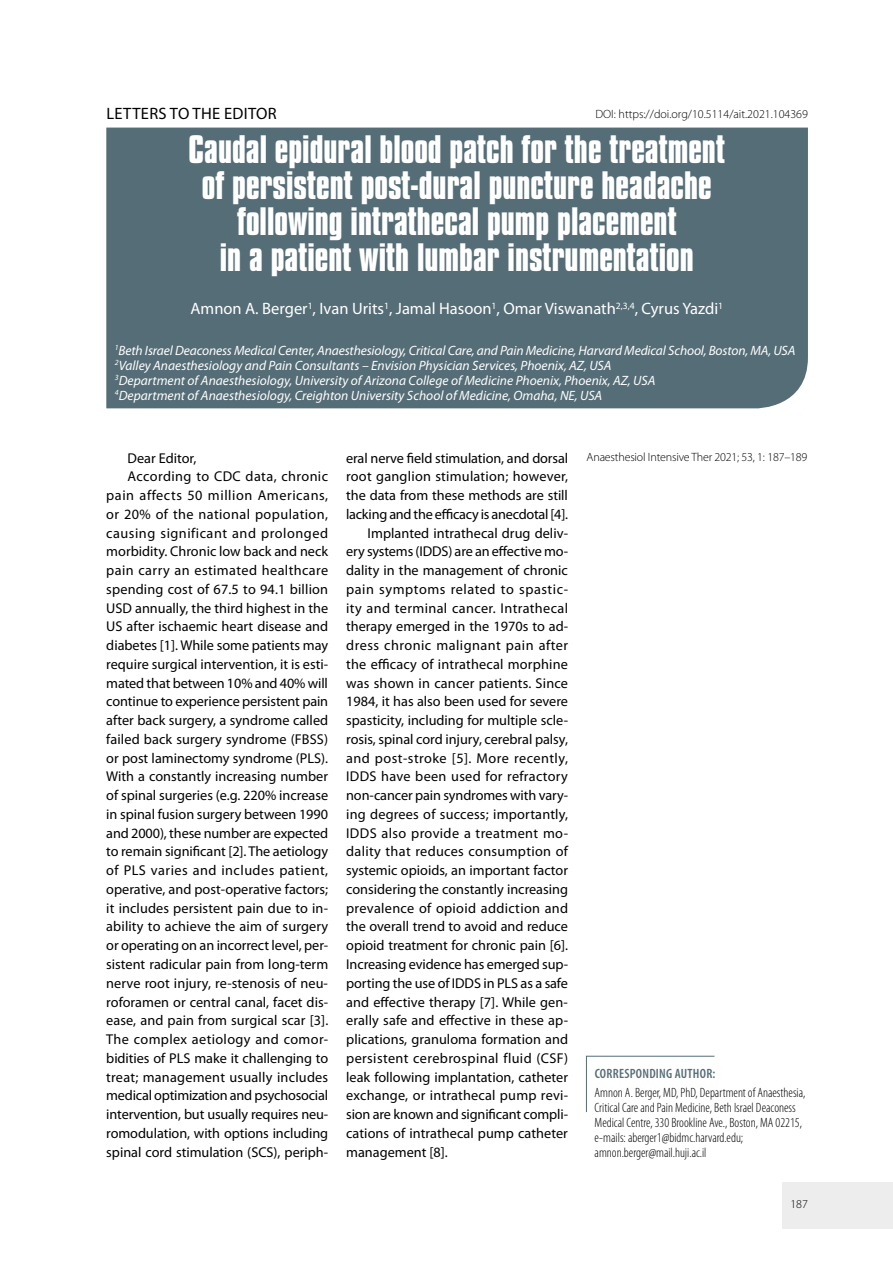
<style>
.page{position:relative;width:893px;height:1263px;background:#fff}
.page>*{position:absolute;margin:0;border:0;box-sizing:border-box;transform-origin:0 0}
.t1{font:700 33px/36px "Compacta PL";color:#fff;text-align:center}
.t2{font:16.5px "Myriad Pro";color:#fff}
.t3{font:16.5px "Myriad Pro";letter-spacing:.02em;color:#000}
.t4{font:14.25px "Myriad Pro";color:#000}
.t5{font:14.25px "Myriad Pro";letter-spacing:.025em;color:#000}
.t6{font:14.25px "Myriad Pro";letter-spacing:.035em;color:#000}
.t7{font:14.25px "Myriad Pro";letter-spacing:.03em;color:#000}
.t8{font:14.25px "Myriad Pro";letter-spacing:.04em;color:#000}
.t9{font:14.25px "Myriad Pro";letter-spacing:.02em;color:#000}
.t10{font:14.25px "Myriad Pro";letter-spacing:-.02em;color:#000}
.t11{font:italic 13.5px/15px "Myriad Pro";color:#fff}
.t12{font:300 condensed 13.5px/15px "Myriad Pro";color:#000}
.t13{font:600 condensed 13.5px "Myriad Pro";letter-spacing:.02em;color:#556d76}
.t14{font:300 12px "Myriad Pro";letter-spacing:-.015em;color:#000}
</style>
<div class="page">
<div style="left:782px;top:1182px;width:111px;height:47px;background:#ededed"></div>
<div style="left:106px;top:128px;width:702px;height:280px;background:#556d76"></div>
<svg style="left:586px;top:1055px;width:129px;height:58px"></svg>
<p class="t3" style="left:106px;top:103px;width:172px">LETTERS TO THE EDITOR</p>
<p class="t14" style="left:595px;top:107px;width:214px">DOI: https://doi.org/10.5114/ait.2021.104369</p>
<h1 class="t1" style="left:189px;top:132px;width:538px">Caudal epidural blood patch for the treatment of persistent post-dural puncture headache following intrathecal pump placement<br>in a patient with lumbar instrumentation</h1>
<p class="t2" style="left:191px;top:299px;width:534px">Amnon A. Berger<sup>1</sup>, Ivan Urits<sup>1</sup>, Jamal Hasoon<sup>1</sup>, Omar Viswanath<sup>2,3,4</sup>, Cyrus Yazdi<sup>1</sup></p>
<p class="t11" style="left:115px;top:343px;width:682px"><sup>1</sup>Beth Israel Deaconess Medical Center, Anaesthesiology, Critical Care, and Pain Medicine, Harvard Medical School, Boston, MA, USA <sup>2</sup>Valley Anaesthesiology and Pain Consultants – Envision Physician Services, Phoenix, AZ, USA<br><sup>3</sup>Department of Anaesthesiology, University of Arizona College of Medicine Phoenix, Phoenix, AZ, USA<br><sup>4</sup>Department of Anaesthesiology, Creighton University School of Medicine, Omaha, NE, USA</p>
<p class="t4" style="left:128px;top:449px;width:70px">Dear Editor,</p>
<p class="t7" style="left:128px;top:468px;width:202px">According to CDC data, chronic</p>
<p class="t8" style="left:106px;top:486px;width:223px">pain affects 50 million Americans,</p>
<p class="t7" style="left:106px;top:505px;width:223px">or 20% of the national population,</p>
<p class="t6" style="left:106px;top:524px;width:223px">causing significant and prolonged</p>
<p class="t4" style="left:106px;top:543px;width:223px">morbidity. Chronic low back and neck</p>
<p class="t7" style="left:106px;top:562px;width:223px">pain carry an estimated healthcare</p>
<p class="t4" style="left:106px;top:580px;width:223px">spending cost of 67.5 to 94.1 billion</p>
<p class="t4" style="left:106px;top:599px;width:223px">USD annually, the third highest in the</p>
<p class="t4" style="left:106px;top:618px;width:223px">US after ischaemic heart disease and</p>
<p class="t4" style="left:106px;top:637px;width:223px">diabetes [1]. While some patients may</p>
<p class="t4" style="left:106px;top:655px;width:223px">require surgical intervention, it is esti-</p>
<p class="t4" style="left:106px;top:674px;width:223px">mated that between 10% and 40% will</p>
<p class="t4" style="left:106px;top:693px;width:223px">continue to experience persistent pain</p>
<p class="t4" style="left:106px;top:712px;width:223px">after back surgery, a syndrome called</p>
<p class="t4" style="left:106px;top:730px;width:223px">failed back surgery syndrome (FBSS)</p>
<p class="t4" style="left:106px;top:749px;width:223px">or post laminectomy syndrome (PLS).</p>
<p class="t4" style="left:106px;top:768px;width:223px">With a constantly increasing number</p>
<p class="t4" style="left:106px;top:787px;width:223px">of spinal surgeries (e.g. 220% increase</p>
<p class="t4" style="left:106px;top:805px;width:223px">in spinal fusion surgery between 1990</p>
<p class="t4" style="left:106px;top:824px;width:223px">and 2000), these number are expected</p>
<p class="t4" style="left:106px;top:843px;width:223px">to remain significant [2]. The aetiology</p>
<p class="t6" style="left:106px;top:862px;width:223px">of PLS varies and includes patient,</p>
<p class="t4" style="left:106px;top:880px;width:223px">operative, and post-operative factors;</p>
<p class="t4" style="left:106px;top:899px;width:223px">it includes persistent pain due to in-</p>
<p class="t4" style="left:106px;top:918px;width:223px">ability to achieve the aim of surgery</p>
<p class="t4" style="left:106px;top:937px;width:223px">or operating on an incorrect level, per-</p>
<p class="t4" style="left:106px;top:955px;width:223px">sistent radicular pain from long-term</p>
<p class="t4" style="left:106px;top:974px;width:223px">nerve root injury, re-stenosis of neu-</p>
<p class="t4" style="left:106px;top:993px;width:223px">roforamen or central canal, facet dis-</p>
<p class="t4" style="left:106px;top:1012px;width:224px">ease, and pain from surgical scar [3].</p>
<p class="t5" style="left:106px;top:1030px;width:223px">The complex aetiology and comor-</p>
<p class="t4" style="left:106px;top:1049px;width:224px">bidities of PLS make it challenging to</p>
<p class="t4" style="left:106px;top:1068px;width:223px">treat; management usually includes</p>
<p class="t4" style="left:106px;top:1087px;width:223px">medical optimization and psychosocial</p>
<p class="t4" style="left:106px;top:1105px;width:223px">intervention, but usually requires neu-</p>
<p class="t4" style="left:106px;top:1124px;width:223px">romodulation, with options including</p>
<p class="t4" style="left:106px;top:1143px;width:223px">spinal cord stimulation (SCS), periph-</p>
<p class="t4" style="left:346px;top:449px;width:223px">eral nerve field stimulation, and dorsal</p>
<p class="t14" style="left:587px;top:450px;width:222px">Anaesthesiol Intensive Ther 2021; 53, 1: 187–189</p>
<p class="t4" style="left:346px;top:468px;width:223px">root ganglion stimulation; however,</p>
<p class="t4" style="left:346px;top:486px;width:223px">the data from these methods are still</p>
<p class="t10" style="left:346px;top:505px;width:223px">lacking and the efficacy is anecdotal [4].</p>
<p class="t4" style="left:367px;top:524px;width:202px">Implanted intrathecal drug deliv-</p>
<p class="t4" style="left:346px;top:543px;width:223px">ery systems (IDDS) are an effective mo-</p>
<p class="t4" style="left:346px;top:562px;width:223px">dality in the management of chronic</p>
<p class="t8" style="left:346px;top:580px;width:223px">pain symptoms related to spastic-</p>
<p class="t5" style="left:346px;top:599px;width:223px">ity and terminal cancer. Intrathecal</p>
<p class="t4" style="left:346px;top:618px;width:223px">therapy emerged in the 1970s to ad-</p>
<p class="t6" style="left:346px;top:637px;width:224px">dress chronic malignant pain after</p>
<p class="t4" style="left:346px;top:655px;width:223px">the efficacy of intrathecal morphine</p>
<p class="t4" style="left:346px;top:674px;width:223px">was shown in cancer patients. Since</p>
<p class="t4" style="left:346px;top:693px;width:223px">1984, it has also been used for severe</p>
<p class="t4" style="left:346px;top:712px;width:223px">spasticity, including for multiple scle-</p>
<p class="t4" style="left:346px;top:730px;width:223px">rosis, spinal cord injury, cerebral palsy,</p>
<p class="t6" style="left:346px;top:749px;width:223px">and post-stroke [5]. More recently,</p>
<p class="t9" style="left:346px;top:768px;width:223px">IDDS have been used for refractory</p>
<p class="t4" style="left:346px;top:787px;width:223px">non-cancer pain syndromes with vary-</p>
<p class="t4" style="left:346px;top:805px;width:223px">ing degrees of success; importantly,</p>
<p class="t5" style="left:346px;top:824px;width:223px">IDDS also provide a treatment mo-</p>
<p class="t9" style="left:346px;top:843px;width:223px">dality that reduces consumption of</p>
<p class="t4" style="left:346px;top:862px;width:223px">systemic opioids, an important factor</p>
<p class="t4" style="left:346px;top:880px;width:223px">considering the constantly increasing</p>
<p class="t5" style="left:346px;top:899px;width:224px">prevalence of opioid addiction and</p>
<p class="t4" style="left:346px;top:918px;width:223px">the overall trend to avoid and reduce</p>
<p class="t4" style="left:346px;top:937px;width:223px">opioid treatment for chronic pain [6].</p>
<p class="t4" style="left:346px;top:955px;width:223px">Increasing evidence has emerged sup-</p>
<p class="t4" style="left:346px;top:974px;width:223px">porting the use of IDDS in PLS as a safe</p>
<p class="t4" style="left:346px;top:993px;width:223px">and effective therapy [7]. While gen-</p>
<p class="t4" style="left:346px;top:1012px;width:223px">erally safe and effective in these ap-</p>
<p class="t4" style="left:346px;top:1030px;width:223px">plications, granuloma formation and</p>
<p class="t5" style="left:346px;top:1049px;width:224px">persistent cerebrospinal fluid (CSF)</p>
<p class="t4" style="left:346px;top:1068px;width:223px">leak following implantation, catheter</p>
<p class="t4" style="left:346px;top:1087px;width:223px">exchange, or intrathecal pump revi-</p>
<p class="t4" style="left:346px;top:1105px;width:223px">sion are known and significant compli-</p>
<p class="t4" style="left:346px;top:1124px;width:223px">cations of intrathecal pump catheter</p>
<p class="t4" style="left:346px;top:1143px;width:103px">management [8].</p>
<p class="t13" style="left:595px;top:1065px;width:122px">CORRESPONDING AUTHOR:</p>
<p class="t12" style="left:595px;top:1085px;width:212px">Amnon A. Berger, MD, PhD, Department of Anaesthesia, Critical Care and Pain Medicine, Beth Israel Deaconess Medical Centre, 330 Brookline Ave., Boston, MA 02215, e-mails: aberger1@bidmc.harvard.edu; amnon.berger@mail.huji.ac.il</p>
<p class="t14" style="left:790px;top:1197px;width:19px">187</p>
</div>
